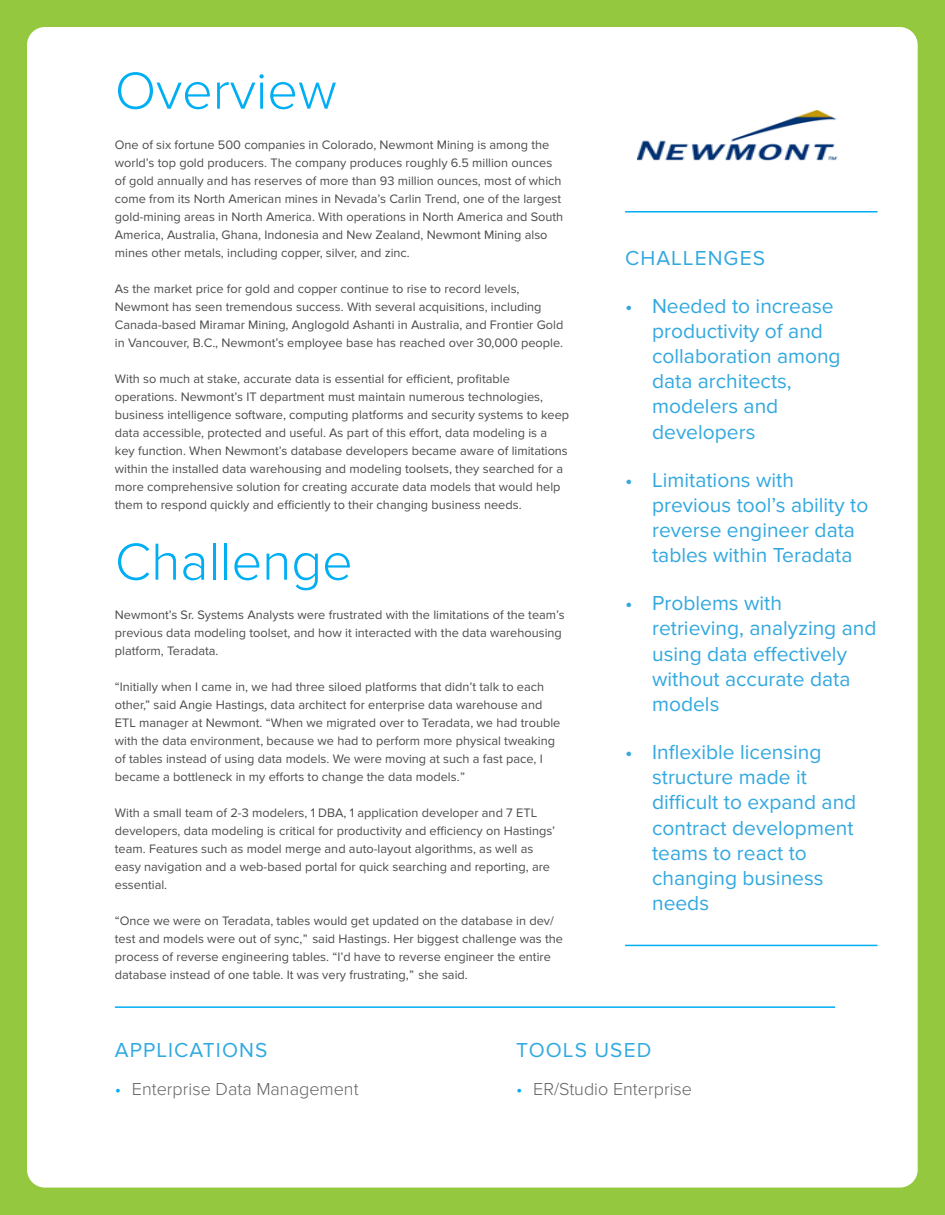
<style>
.page{position:relative;width:945px;height:1215px;background:#93c83f}
.page>*{position:absolute;margin:0;border:0;box-sizing:border-box;transform-origin:0 0}
.t1{font:300 54px "Proxima Nova";color:#00aef4}
.KeyHeads{font:21px/25.2px "Proxima Nova";color:#32a8df}
.KeyHeads-2{font:21px "Proxima Nova";letter-spacing:.05em;color:#31a9e0}
.KeyHeads-3{font:21px "Proxima Nova";letter-spacing:.05em;color:#32a8df}
.t2{font:300 18px "Proxima Nova";color:#646464}
.t3{font:12.75px/18px "Proxima Nova";color:#4b4c4d}
.s1{color:#00adf5}
</style>
<div class="page">
<div style="left:27px;top:27px;width:891px;height:1161px;background:#fff;border-radius:18px"></div>
<hr style="left:115px;top:1006px;width:720px;height:2px;background:#00aef4">
<hr style="left:625px;top:211px;width:253px;height:2px;background:#00aef4">
<hr style="left:625px;top:945px;width:253px;height:1px;background:#00aef4">
<img style="left:638px;top:111px;width:200px;height:50px">
<p class="t1" style="left:115px;top:60px;width:223px">Overview</p>
<p class="t3" style="left:115px;top:136px;width:450px">One of six fortune 500 companies in Colorado, Newmont Mining is among the world’s top gold producers. The company produces roughly 6.5 million ounces of gold annually and has reserves of more than 93 million ounces, most of which come from its North American mines in Nevada’s Carlin Trend, one of the largest gold-mining areas in North America. With operations in North America and South America, Australia, Ghana, Indonesia and New Zealand, Newmont Mining also mines other metals, including copper, silver, and zinc.</p>
<p class="t3" style="left:115px;top:280px;width:450px">As the market price for gold and copper continue to rise to record levels, Newmont has seen tremendous success. With several acquisitions, including Canada-based Miramar Mining, Anglogold Ashanti in Australia, and Frontier Gold in Vancouver, B.C., Newmont’s employee base has reached over 30,000 people.</p>
<p class="t3" style="left:115px;top:370px;width:456px">With so much at stake, accurate data is essential for efficient, profitable operations. Newmont’s IT department must maintain numerous technologies, business intelligence software, computing platforms and security systems to keep data accessible, protected and useful. As part of this effort, data modeling is a key function. When Newmont’s database developers became aware of limitations within the installed data warehousing and modeling toolsets, they searched for a more comprehensive solution for creating accurate data models that would help them to respond quickly and efficiently to their changing business needs.</p>
<p class="t1" style="left:115px;top:531px;width:239px">Challenge</p>
<p class="t3" style="left:115px;top:606px;width:451px">Newmont’s Sr. Systems Analysts were frustrated with the limitations of the team’s previous data modeling toolset, and how it interacted with the data warehousing platform, Teradata.</p>
<p class="t3" style="left:115px;top:678px;width:447px">“Initially when I came in, we had three siloed platforms that didn’t talk to each other,” said Angie Hastings, data architect for enterprise data warehouse and ETL manager at Newmont. “When we migrated over to Teradata, we had trouble with the data environment, because we had to perform more physical tweaking of tables instead of using data models. We were moving at such a fast pace, I became a bottleneck in my efforts to change the data models.”</p>
<p class="t3" style="left:115px;top:804px;width:442px">With a small team of 2-3 modelers, 1 DBA, 1 application developer and 7 ETL developers, data modeling is critical for productivity and efficiency on Hastings’ team. Features such as model merge and auto-layout algorithms, as well as easy navigation and a web-based portal for quick searching and reporting, are essential.</p>
<p class="t3" style="left:115px;top:912px;width:450px">“Once we were on Teradata, tables would get updated on the database in dev/ test and models were out of sync,” said Hastings. Her biggest challenge was the process of reverse engineering tables. “I’d have to reverse engineer the entire database instead of one table. It was very frustrating,” she said.</p>
<p class="KeyHeads-3" style="left:625px;top:246px;width:141px">CHALLENGES</p>
<p class="KeyHeads" style="left:652px;top:294px;width:190px;text-indent:-27px">• Needed to increase productivity of and collaboration among data architects, modelers and developers</p>
<p class="KeyHeads" style="left:652px;top:468px;width:218px;text-indent:-27px">• Limitations with previous tool’s ability to reverse engineer data tables within Teradata</p>
<p class="KeyHeads" style="left:652px;top:591px;width:226px;text-indent:-27px">• Problems with retrieving, analyzing and using data effectively without accurate data models</p>
<p class="KeyHeads" style="left:652px;top:740px;width:206px;text-indent:-27px">• Inflexible licensing structure made it difficult to expand and contract development teams to react to changing business needs</p>
<p class="KeyHeads-2" style="left:115px;top:1038px;width:154px">APPLICATIONS</p>
<p class="t2" style="left:115px;top:1079px;width:245px"><span class="s1">•</span> Enterprise Data Management</p>
<p class="KeyHeads-2" style="left:516px;top:1038px;width:137px">TOOLS USED</p>
<p class="t2" style="left:516px;top:1079px;width:177px"><span class="s1">•</span> ER/Studio Enterprise</p>
</div>
